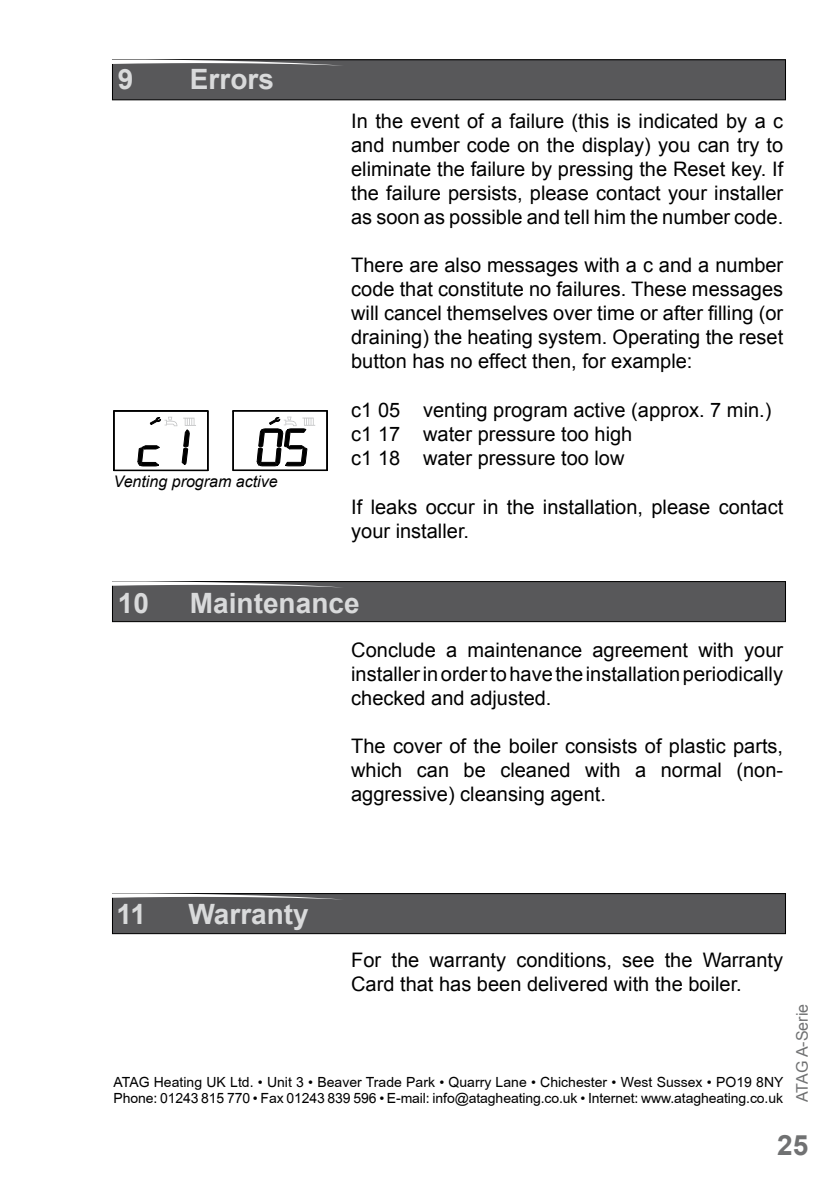
<style>
.page{position:relative;width:840px;height:1191px;background:#fff}
.page>*{position:absolute;margin:0;border:0;box-sizing:border-box;transform-origin:0 0}
.t1{font:700 28px "Arial";color:#d9dadb}
.t2{font:700 28px "Arial";color:#707172}
.t3{font:20px/24px "Arial";color:#000;text-align:justify}
.t4{font:italic 16px "Arial";color:#000}
.t5{font:16px "Arial";color:#707172}
.t6{font:14px/16.8px "Arial";letter-spacing:-.01em;color:#000}
</style>
<div class="page">
<div style="left:112px;top:893px;width:673px;height:40px;background:#58585a"></div>
<div style="left:112px;top:893px;width:673px;height:41px;border:1px solid #000"></div>
<svg style="left:112px;top:893px;width:232px;height:6px"></svg>
<div style="left:112px;top:581px;width:673px;height:40px;background:#58585a"></div>
<div style="left:112px;top:581px;width:673px;height:41px;border:1px solid #000"></div>
<svg style="left:112px;top:581px;width:232px;height:6px"></svg>
<div style="left:112px;top:60px;width:673px;height:40px;background:#58585a"></div>
<div style="left:112px;top:60px;width:673px;height:40px;border:1px solid #000"></div>
<svg style="left:112px;top:59px;width:232px;height:7px"></svg>
<svg style="left:113px;top:410px;width:95px;height:61px"></svg>
<svg style="left:233px;top:410px;width:95px;height:61px"></svg>
<h1 class="t1" style="left:118px;top:61px;width:17px">9</h1>
<h1 class="t1" style="left:190px;top:61px;width:86px">Errors</h1>
<p class="t4" style="left:114px;top:471px;width:165px">Venting program active</p>
<p class="t3" style="left:351px;top:109px;width:433px">In the event of a failure (this is indicated by a c and number code on the display) you can try to eliminate the failure by pressing the Reset key. If the failure persists, please contact your installer as soon as possible and tell him the number code.</p>
<p class="t3" style="left:351px;top:254px;width:433px">There are also messages with a c and a number code that constitute no failures. These messages will cancel themselves over time or after filling (or draining) the heating system. Operating the reset button has no effect then, for example:</p>
<p class="t3" style="left:351px;top:398px;width:421px;text-align:left">c1 05 venting program active (approx. 7 min.) c1 17 water pressure too high<br>c1 18 water pressure too low</p>
<p class="t3" style="left:351px;top:495px;width:433px">If leaks occur in the installation, please contact your installer.</p>
<h1 class="t1" style="left:118px;top:585px;width:33px">10</h1>
<h1 class="t1" style="left:190px;top:585px;width:171px">Maintenance</h1>
<h1 class="t1" style="left:116px;top:896px;width:31px">11</h1>
<h1 class="t1" style="left:188px;top:896px;width:122px">Warranty</h1>
<p class="t3" style="left:351px;top:638px;width:433px">Conclude a maintenance agreement with your installer in order to have the installation periodically checked and adjusted.</p>
<p class="t3" style="left:351px;top:734px;width:433px">The cover of the boiler consists of plastic parts, which can be cleaned with a normal (non&shy;aggressive) cleansing agent.</p>
<p class="t3" style="left:351px;top:948px;width:433px">For the warranty conditions, see the Warranty<br>Card that has been delivered with the boiler.</p>
<p class="t5" style="left:791px;top:1102px;width:100px;rotate:-90deg">ATAG A-Serie</p>
<h1 class="t2" style="left:776px;top:1126px;width:33px">25</h1>
<p class="t6" style="left:113px;top:1072px;width:671px">ATAG Heating UK Ltd. • Unit 3 • Beaver Trade Park • Quarry Lane • Chichester • West Sussex • PO19 8NY<br>Phone: 01243 815 770 • Fax 01243 839 596 • E-mail: info@atagheating.co.uk • Internet: www.atagheating.co.uk</p>
</div>
